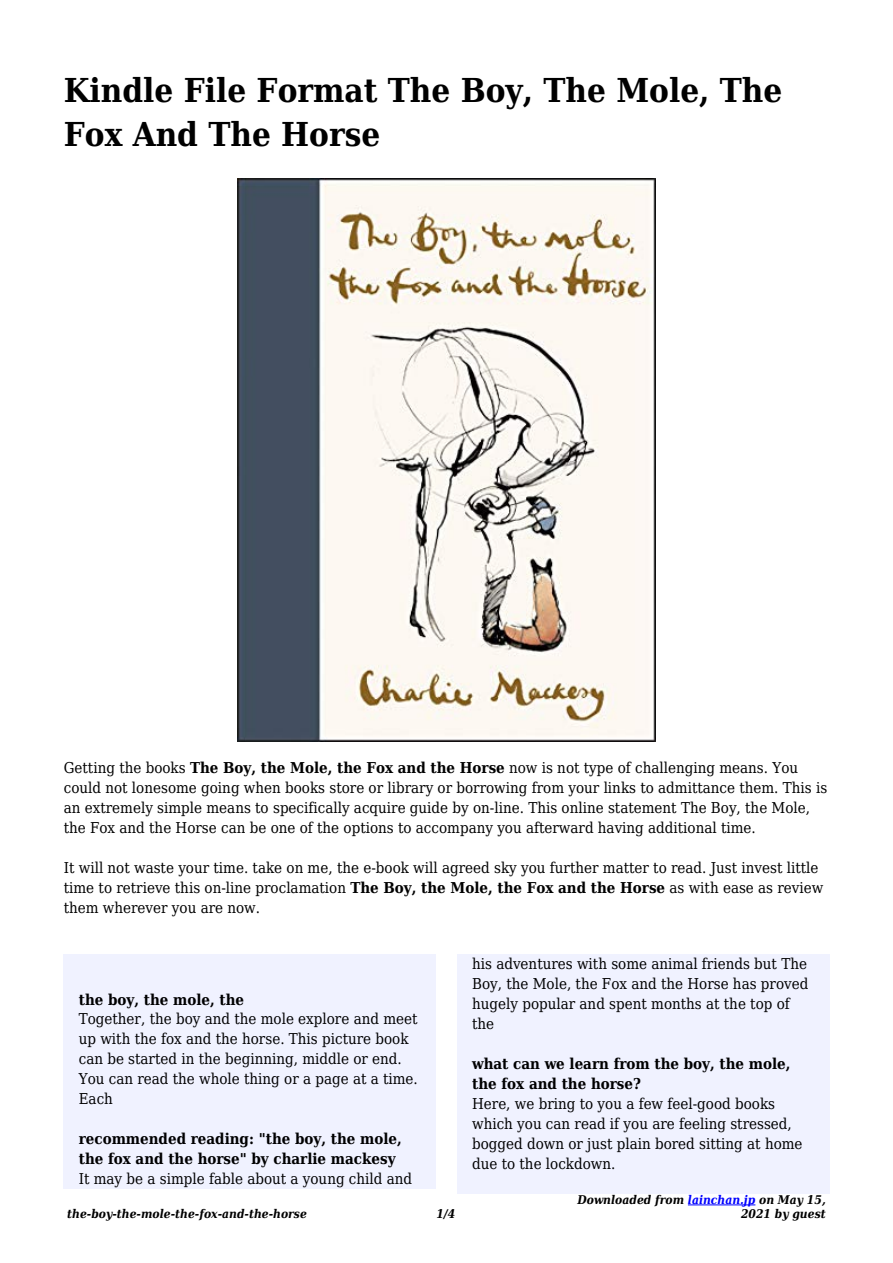
<style>
.page{position:relative;width:893px;height:1263px;background:#fff}
.page>*{position:absolute;margin:0;border:0;box-sizing:border-box;transform-origin:0 0}
.t1{font:700 33px/44.2px "DejaVu Serif Condensed";color:#000}
.t2{font:15px/20px "DejaVu Serif Condensed";color:#000}
.t3{font:700 15px/20.1px "DejaVu Serif Condensed";color:#000}
.t4{font:italic 700 12px/14.4px "DejaVu Serif Condensed";color:#000;text-align:right}
.s1{font-weight:700}
.s2{color:#00f}
</style>
<div class="page">
<hr style="left:688px;top:1204px;width:67px;height:1px;background:#00f">
<img style="left:238px;top:179px;width:417px;height:562px">
<div style="left:64px;top:954px;width:372px;height:15px;background:#f0f2ff"></div>
<div style="left:64px;top:969px;width:372px;height:20px;background:#f0f2ff"></div>
<div style="left:64px;top:989px;width:372px;height:20px;background:#f0f2ff"></div>
<div style="left:64px;top:1009px;width:372px;height:20px;background:#f0f2ff"></div>
<div style="left:64px;top:1029px;width:372px;height:20px;background:#f0f2ff"></div>
<div style="left:64px;top:1049px;width:372px;height:20px;background:#f0f2ff"></div>
<div style="left:64px;top:1069px;width:372px;height:20px;background:#f0f2ff"></div>
<div style="left:64px;top:1089px;width:372px;height:20px;background:#f0f2ff"></div>
<div style="left:64px;top:1109px;width:372px;height:20px;background:#f0f2ff"></div>
<div style="left:64px;top:1129px;width:372px;height:20px;background:#f0f2ff"></div>
<div style="left:64px;top:1149px;width:372px;height:20px;background:#f0f2ff"></div>
<div style="left:64px;top:1169px;width:372px;height:20px;background:#f0f2ff"></div>
<div style="left:457px;top:954px;width:372px;height:20px;background:#f0f2ff"></div>
<div style="left:457px;top:974px;width:372px;height:20px;background:#f0f2ff"></div>
<div style="left:457px;top:994px;width:372px;height:20px;background:#f0f2ff"></div>
<div style="left:457px;top:1014px;width:372px;height:20px;background:#f0f2ff"></div>
<div style="left:457px;top:1034px;width:372px;height:20px;background:#f0f2ff"></div>
<div style="left:457px;top:1054px;width:372px;height:20px;background:#f0f2ff"></div>
<div style="left:457px;top:1074px;width:372px;height:20px;background:#f0f2ff"></div>
<div style="left:457px;top:1094px;width:372px;height:20px;background:#f0f2ff"></div>
<div style="left:457px;top:1114px;width:372px;height:20px;background:#f0f2ff"></div>
<div style="left:457px;top:1134px;width:372px;height:20px;background:#f0f2ff"></div>
<div style="left:457px;top:1154px;width:372px;height:19px;background:#f0f2ff"></div>
<div style="left:457px;top:1173px;width:372px;height:20px;background:#f0f2ff"></div>
<h1 class="t1" style="left:64px;top:68px;width:720px">Kindle File Format The Boy, The Mole, The<br>Fox And The Horse</h1>
<p class="t2" style="left:64px;top:758px;width:765px">Getting the books <span class="s1">The Boy, the Mole, the Fox and the Horse</span> now is not type of challenging means. You could not lonesome going when books store or library or borrowing from your links to admittance them. This is an extremely simple means to specifically acquire guide by on-line. This online statement The Boy, the Mole, the Fox and the Horse can be one of the options to accompany you afterward having additional time.</p>
<p class="t2" style="left:64px;top:858px;width:761px">It will not waste your time. take on me, the e-book will agreed sky you further matter to read. Just invest little time to retrieve this on-line proclamation <span class="s1">The Boy, the Mole, the Fox and the Horse</span> as with ease as review them wherever you are now.</p>
<p class="t3" style="left:79px;top:989px;width:167px">the boy, the mole, the</p>
<p class="t2" style="left:79px;top:1009px;width:341px">Together, the boy and the mole explore and meet up with the fox and the horse. This picture book can be started in the beginning, middle or end.<br>You can read the whole thing or a page at a time.<br>Each</p>
<p class="t3" style="left:79px;top:1129px;width:324px">recommended reading: "the boy, the mole, the fox and the horse" by charlie mackesy</p>
<p class="t2" style="left:79px;top:1169px;width:335px">It may be a simple fable about a young child and</p>
<p class="t4" style="left:67px;top:1207px;width:241px">the-boy-the-mole-the-fox-and-the-horse</p>
<p class="t4" style="left:436px;top:1207px;width:20px">1/4</p>
<p class="t2" style="left:472px;top:954px;width:338px">his adventures with some animal friends but The Boy, the Mole, the Fox and the Horse has proved hugely popular and spent months at the top of the</p>
<p class="t3" style="left:472px;top:1054px;width:320px">what can we learn from the boy, the mole, the fox and the horse?</p>
<p class="t2" style="left:472px;top:1094px;width:332px">Here, we bring to you a few feel-good books which you can read if you are feeling stressed, bogged down or just plain bored sitting at home due to the lockdown.</p>
<p class="t4" style="left:577px;top:1192px;width:250px">Downloaded from <span class="s2">lainchan.jp</span> on May 15,<br>2021 by guest</p>
</div>
